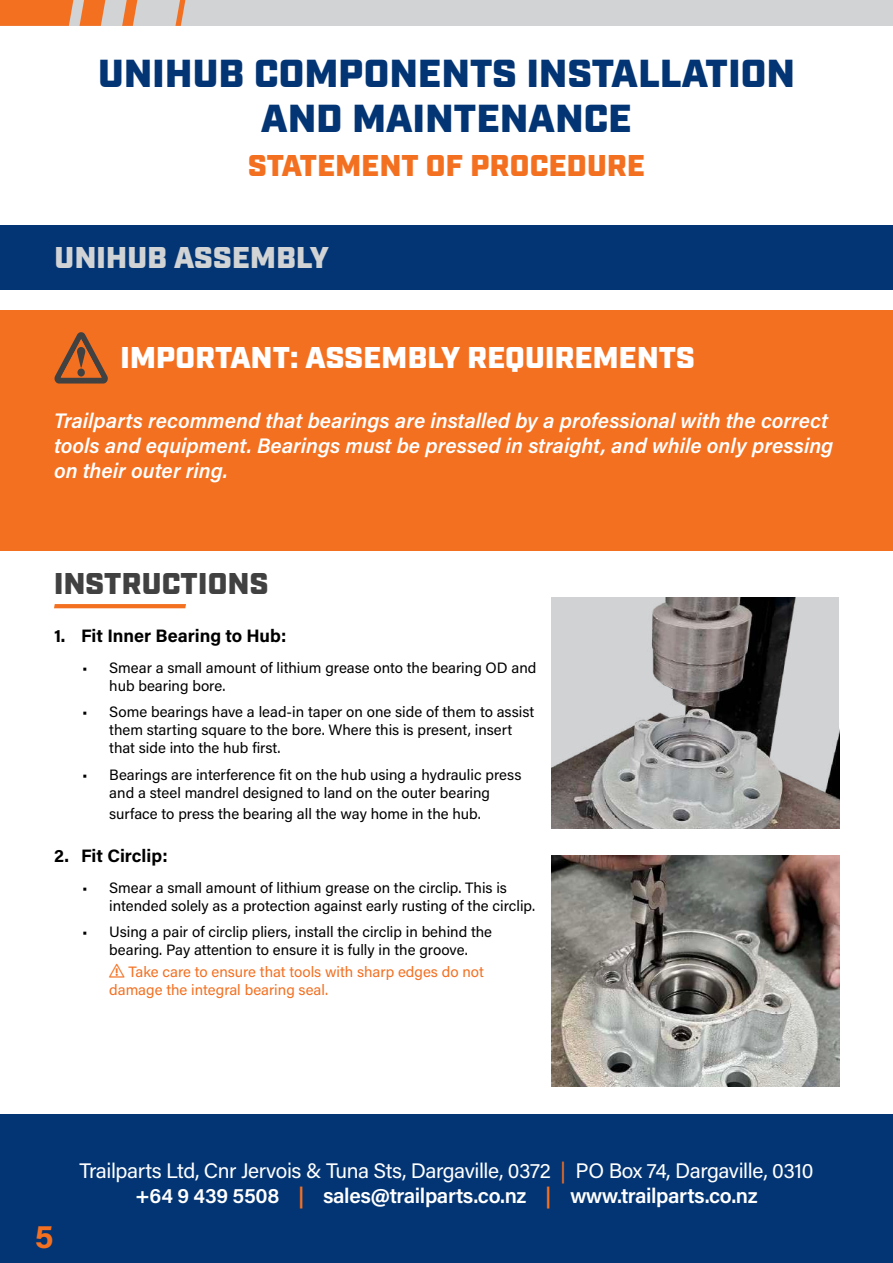
<style>
.page{position:relative;width:893px;height:1263px;background:#fff}
.page>*{position:absolute;margin:0;border:0;box-sizing:border-box;transform-origin:0 0}
.t1{font:900 39px/45px "Industry";letter-spacing:.01em;color:#033574;text-align:center}
.t2{font:700 33px "Acumin Pro";color:#f37021}
.t3{font:900 30px "Industry";letter-spacing:.01em;color:#fff}
.t4{font:900 30px "Industry";letter-spacing:.01em;color:#f37021}
.t5{font:900 30px "Industry";letter-spacing:.01em;color:#d1d3d4}
.t6{font:900 30px "Industry";letter-spacing:.01em;color:#414142}
.t7{font:italic 600 21px/25.2px "Acumin Pro";color:#fff}
.t8{font:21px/25.2px "Acumin Pro";letter-spacing:-.02em;color:#fff;text-align:center}
.t9{font:700 18px "Acumin Pro";color:#000}
.t10{font:15px/18px "Acumin Pro";color:#000}
.t11{font:15px/18px "Acumin Pro";color:#f37021}
.s1{color:#f37021}
.s2{font-weight:600}
.s3{font-weight:600;color:#f37021}
</style>
<div class="page">
<div style="left:0;top:0;width:893px;height:26px;background:#d1d3d4"></div>
<svg style="left:0;top:0;width:106px;height:26px"></svg>
<svg style="left:122px;top:0;width:16px;height:26px"></svg>
<svg style="left:175px;top:0;width:11px;height:26px"></svg>
<div style="left:0;top:1114px;width:893px;height:149px;background:#033574"></div>
<div style="left:0;top:225px;width:893px;height:64px;background:#033574"></div>
<svg style="left:54px;top:604px;width:132px;height:4px"></svg>
<img style="left:551px;top:598px;width:288px;height:230px">
<img style="left:551px;top:856px;width:288px;height:230px">
<div style="left:0;top:310px;width:893px;height:241px;background:#f37021"></div>
<svg style="left:54px;top:332px;width:54px;height:51px"></svg>
<div style="left:77px;top:368px;width:8px;height:9px;background:#414142;border-radius:50%"></div>
<h1 class="t1" style="left:98px;top:54px;width:698px">UNIHUB COMPONENTS INSTALLATION<br>AND MAINTENANCE</h1>
<h3 class="t4" style="left:248px;top:147px;width:398px">STATEMENT OF PROCEDURE</h3>
<h3 class="t5" style="left:55px;top:240px;width:276px">UNIHUB ASSEMBLY</h3>
<h3 class="t3" style="left:121px;top:340px;width:576px">IMPORTANT: ASSEMBLY REQUIREMENTS</h3>
<h3 class="t7" style="left:54px;top:407px;width:781px">Trailparts recommend that bearings are installed by a professional with the correct tools and equipment. Bearings must be pressed in straight, and while only pressing on their outer ring.</h3>
<h3 class="t6" style="left:54px;top:566px;width:216px">INSTRUCTIONS</h3>
<p class="t9" style="left:54px;top:623px;width:234px">1. Fit Inner Bearing to Hub:</p>
<p class="t10" style="left:109px;top:658px;width:429px;text-indent:-27px">• Smear a small amount of lithium grease onto the bearing OD and hub bearing bore.</p>
<p class="t10" style="left:109px;top:702px;width:426px;text-indent:-27px">• Some bearings have a lead-in taper on one side of them to assist them starting square to the bore. Where this is present, insert that side into the hub first.</p>
<p class="t10" style="left:82px;top:765px;width:441px;text-align:center">• Bearings are interference fit on the hub using a hydraulic press and a steel mandrel designed to land on the outer bearing</p>
<p class="t10" style="left:109px;top:804px;width:373px">surface to press the bearing all the way home in the hub.</p>
<p class="t9" style="left:54px;top:843px;width:115px">2. Fit Circlip:</p>
<p class="t10" style="left:109px;top:878px;width:427px;text-indent:-27px">• Smear a small amount of lithium grease on the circlip. This is intended solely as a protection against early rusting of the circlip.</p>
<p class="t10" style="left:82px;top:922px;width:411px;text-align:center">• Using a pair of circlip pliers, install the circlip in behind the bearing. Pay attention to ensure it is fully in the groove.</p>
<p class="t11" style="left:109px;top:962px;width:376px">⚠ Take care to ensure that tools with sharp edges do not damage the integral bearing seal.</p>
<h2 class="t2" style="left:35px;top:1213px;width:20px">5</h2>
<h3 class="t8" style="left:80px;top:1157px;width:735px">Trailparts Ltd, Cnr Jervois &amp; Tuna Sts, Dargaville, 0372 <span class="s1">|</span> PO Box 74, Dargaville, 0310 <span class="s2">+64 9 439 5508</span> <span class="s3">|</span> <span class="s2">sales@trailparts.co.nz</span> <span class="s3">|</span> <span class="s2">www.trailparts.co.nz</span></h3>
</div>
